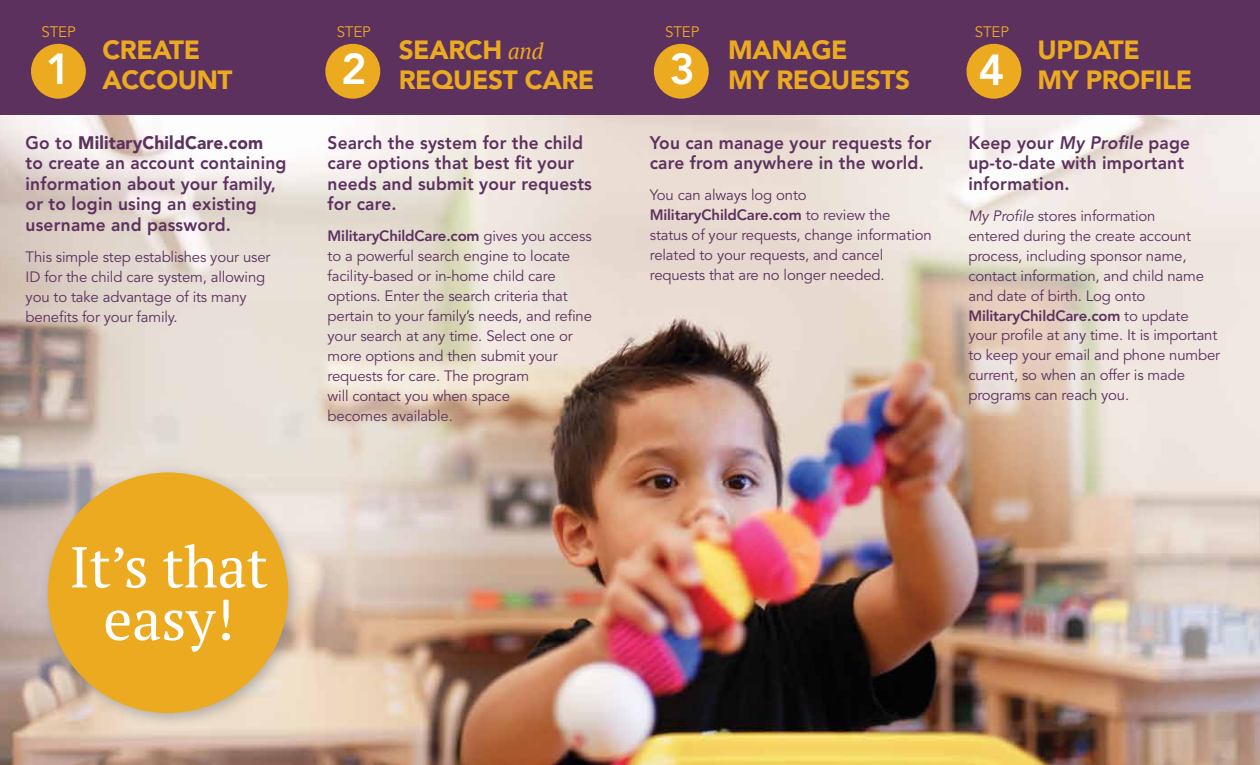
<style>
.page{position:relative;width:1260px;height:765px;background:#fff}
.page>*{position:absolute;margin:0;border:0;box-sizing:border-box;transform-origin:0 0}
.t1{font:57.5px/52.5px "PT Serif";color:#fff;text-align:center}
.t2{font:800 43.12px "Avenir LT Std";color:#fff}
.t3{font:900 26.12px/29.9px "Avenir LT Std";letter-spacing:-.015em;color:#ecaa20}
.t4{font:800 18px/20.5px "Avenir LT Std";letter-spacing:.01em;color:#5c315e;scale:.96 1}
.t5{font:15.12px "Avenir LT Std";letter-spacing:-.01em;color:#ecaa20}
.t6{font:15px/19.9px "Avenir LT Std";letter-spacing:-.01em;color:#5c315e}
.s1{font-family:"PT Serif";font-weight:400;font-style:italic;font-size:22.38px}
.s2{font-weight:900}
.s3{font-weight:800}
.s4{font-style:italic}
</style>
<div class="page">
<div style="left:0;top:0;width:1260px;height:269px;background:#5c315e"></div>
<img style="left:0;top:115px;width:1260px;height:650px">
<div style="left:31px;top:44px;width:55px;height:55px;background:#ecaa20;border-radius:50%"></div>
<div style="left:325px;top:44px;width:55px;height:55px;background:#ecaa20;border-radius:50%"></div>
<div style="left:654px;top:44px;width:55px;height:55px;background:#ecaa20;border-radius:50%"></div>
<div style="left:966px;top:44px;width:55px;height:55px;background:#ecaa20;border-radius:50%"></div>
<div style="left:38px;top:463px;width:266px;height:266px;background:#77787b;opacity:.5"></div>
<div style="left:48px;top:473px;width:240px;height:240px;background:#ecaa20;border-radius:50%"></div>
<p class="t5" style="left:41px;top:23px;width:36px">STEP</p>
<p class="t5" style="left:337px;top:23px;width:36px">STEP</p>
<p class="t5" style="left:665px;top:23px;width:36px">STEP</p>
<p class="t5" style="left:975px;top:23px;width:36px">STEP</p>
<h2 class="t2" style="left:46px;top:44px;width:27px">1</h2>
<h3 class="t3" style="left:102px;top:35px;width:99px">CREATE<br>ACCOUNT</h3>
<h2 class="t2" style="left:341px;top:44px;width:27px">2</h2>
<h3 class="t3" style="left:399px;top:35px;width:197px">SEARCH <span class="s1">and<br></span>REQUEST CARE</h3>
<h3 class="t3" style="left:728px;top:35px;width:121px">MANAGE</h3>
<h2 class="t2" style="left:670px;top:44px;width:27px">3</h2>
<h3 class="t3" style="left:728px;top:65px;width:182px">MY REQUESTS</h3>
<h2 class="t2" style="left:979px;top:44px;width:27px">4</h2>
<h3 class="t3" style="left:1038px;top:35px;width:156px">UPDATE<br>MY PROFILE</h3>
<p class="t4" style="left:26px;top:132px;width:273px">Go to <span class="s2">MILITARYCHILDCARE.COM<br></span>to create an account containing information about your family, or to login using an existing username and password.</p>
<p class="t6" style="left:26px;top:247px;width:246px">This simple step establishes your user ID for the child care system, allowing you to take advantage of its many benefits for your family.</p>
<p class="t4" style="left:328px;top:132px;width:277px">Search the system for the child care options that best fit your needs and submit your requests for care.</p>
<p class="t6" style="left:328px;top:227px;width:266px"><span class="s3">MilitaryChildCare.com</span> gives you access to a powerful search engine to locate facility-based or in-home child care options. Enter the search criteria that pertain to your family’s needs, and refine your search at any time. Select one or more options and then submit your requests for care. The program<br>will contact you when space<br>becomes available.</p>
<p class="t4" style="left:650px;top:132px;width:295px">You can manage your requests for care from anywhere in the world.</p>
<p class="t6" style="left:650px;top:186px;width:284px">You can always log onto <span class="s3">MilitaryChildCare.com</span> to review the status of your requests, change information related to your requests, and cancel requests that are no longer needed.</p>
<p class="t4" style="left:968px;top:132px;width:232px">Keep your <span class="s4">My Profile</span> page up-to-date with important information.</p>
<p class="t6" style="left:968px;top:206px;width:253px"><span class="s4">My Profile</span> stores information<br>entered during the create account process, including sponsor name, contact information, and child name and date of birth. Log onto<br><span class="s3">MilitaryChildCare.com</span> to update your profile at any time. It is important to keep your email and phone number current, so when an offer is made programs can reach you.</p>
<h1 class="t1" style="left:69px;top:540px;width:200px">It’s that easy!</h1>
</div>
